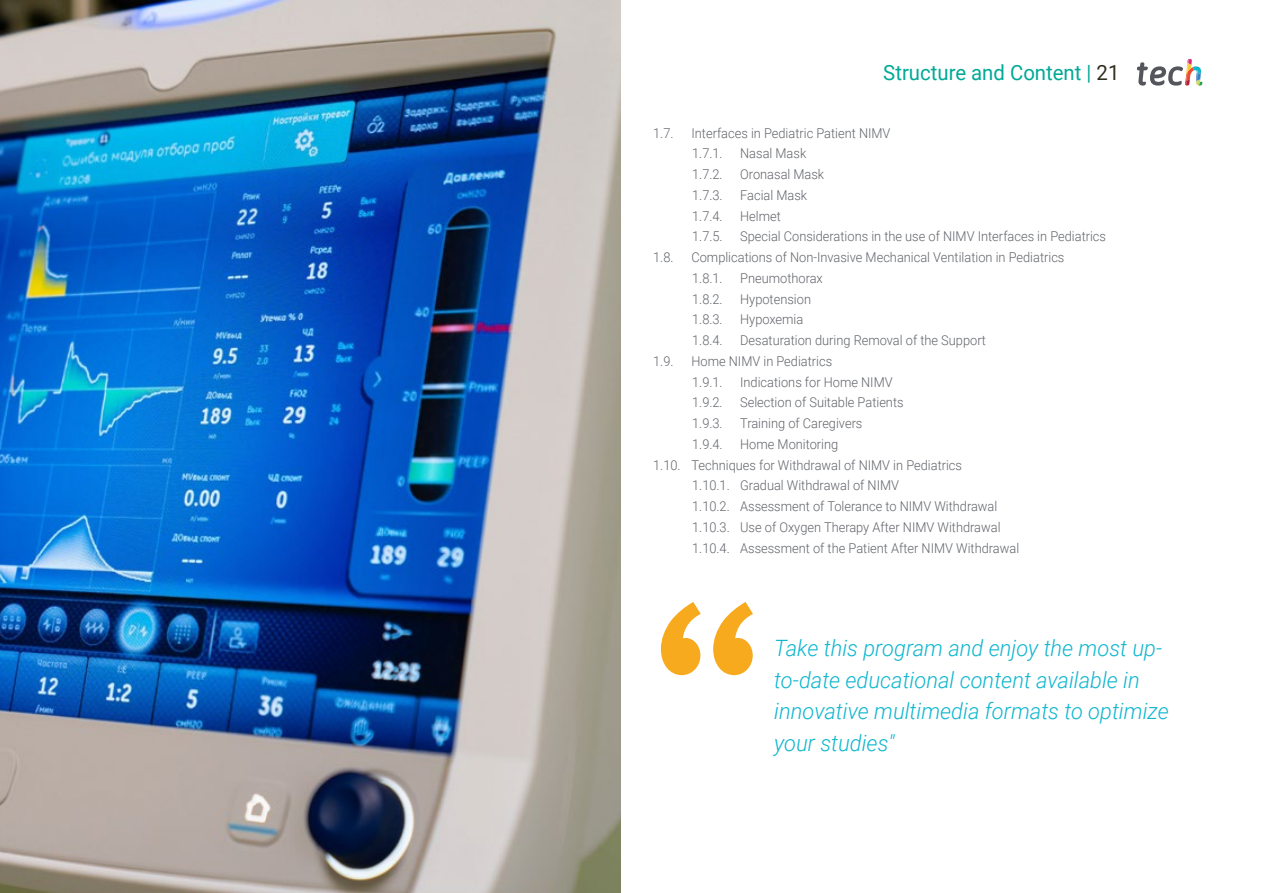
<style>
.page{position:relative;width:1263px;height:893px;background:#fff}
.page>*{position:absolute;margin:0;border:0;box-sizing:border-box;transform-origin:0 0}
.t1{font:italic 300 22.5px/31.5px "Roboto";color:#0fb6cf}
.t2{font:21px "Roboto";color:#00a996}
.t3{font:300 13.5px/20.7px "Roboto";color:#61646a;scale:.95 1}
.s1{color:#312e20}
</style>
<div class="page">
<img style="left:0;top:0;width:621px;height:893px">
<svg style="left:661px;top:602px;width:92px;height:73px"></svg>
<svg style="left:1137px;top:59px;width:65px;height:27px"></svg>
<h2 class="t2" style="left:883px;top:57px;width:238px">Structure and Content | <span class="s1">21</span></h2>
<p class="t3" style="left:653px;top:122px;width:23px">1.7.</p>
<p class="t3" style="left:691px;top:122px;width:211px">Interfaces in Pediatric Patient NIMV<br>1.7.1.</p>
<p class="t3" style="left:740px;top:143px;width:71px">Nasal Mask</p>
<p class="t3" style="left:692px;top:164px;width:34px">1.7.2.</p>
<p class="t3" style="left:740px;top:164px;width:90px">Oronasal Mask</p>
<p class="t3" style="left:692px;top:184px;width:34px">1.7.3.</p>
<p class="t3" style="left:740px;top:184px;width:72px">Facial Mask</p>
<p class="t3" style="left:692px;top:205px;width:34px">1.7.4.</p>
<p class="t3" style="left:740px;top:205px;width:44px">Helmet</p>
<p class="t3" style="left:692px;top:226px;width:34px">1.7.5.</p>
<p class="t3" style="left:740px;top:226px;width:387px">Special Considerations in the use of NIMV Interfaces in Pediatrics</p>
<p class="t3" style="left:653px;top:247px;width:23px">1.8.</p>
<p class="t3" style="left:691px;top:247px;width:394px">Complications of Non-Invasive Mechanical Ventilation in Pediatrics<br>1.8.1.</p>
<p class="t3" style="left:740px;top:267px;width:89px">Pneumothorax</p>
<p class="t3" style="left:692px;top:288px;width:34px">1.8.2.</p>
<p class="t3" style="left:740px;top:288px;width:76px">Hypotension</p>
<p class="t3" style="left:692px;top:309px;width:34px">1.8.3.</p>
<p class="t3" style="left:740px;top:309px;width:68px">Hypoxemia</p>
<p class="t3" style="left:692px;top:330px;width:34px">1.8.4.</p>
<p class="t3" style="left:740px;top:330px;width:260px">Desaturation during Removal of the Support</p>
<p class="t3" style="left:653px;top:350px;width:23px">1.9.</p>
<p class="t3" style="left:691px;top:350px;width:150px">Home NIMV in Pediatrics<br>1.9.1.</p>
<p class="t3" style="left:740px;top:371px;width:162px">Indications for Home NIMV</p>
<p class="t3" style="left:692px;top:392px;width:34px">1.9.2.</p>
<p class="t3" style="left:740px;top:392px;width:174px">Selection of Suitable Patients</p>
<p class="t3" style="left:692px;top:413px;width:34px">1.9.3.</p>
<p class="t3" style="left:740px;top:413px;width:130px">Training of Caregivers</p>
<p class="t3" style="left:692px;top:433px;width:34px">1.9.4.</p>
<p class="t3" style="left:740px;top:433px;width:105px">Home Monitoring</p>
<p class="t3" style="left:653px;top:454px;width:327px">1.10. Techniques for Withdrawal of NIMV in Pediatrics</p>
<p class="t3" style="left:692px;top:475px;width:219px">1.10.1. Gradual Withdrawal of NIMV</p>
<p class="t3" style="left:692px;top:496px;width:323px">1.10.2. Assessment of Tolerance to NIMV Withdrawal</p>
<p class="t3" style="left:692px;top:516px;width:326px">1.10.3. Use of Oxygen Therapy After NIMV Withdrawal</p>
<p class="t3" style="left:692px;top:537px;width:346px">1.10.4. Assessment of the Patient After NIMV Withdrawal</p>
<h1 class="t1" style="left:774px;top:632px;width:396px">Take this program and enjoy the most up&shy;to-date educational content available in innovative multimedia formats to optimize your studies"</h1>
</div>
